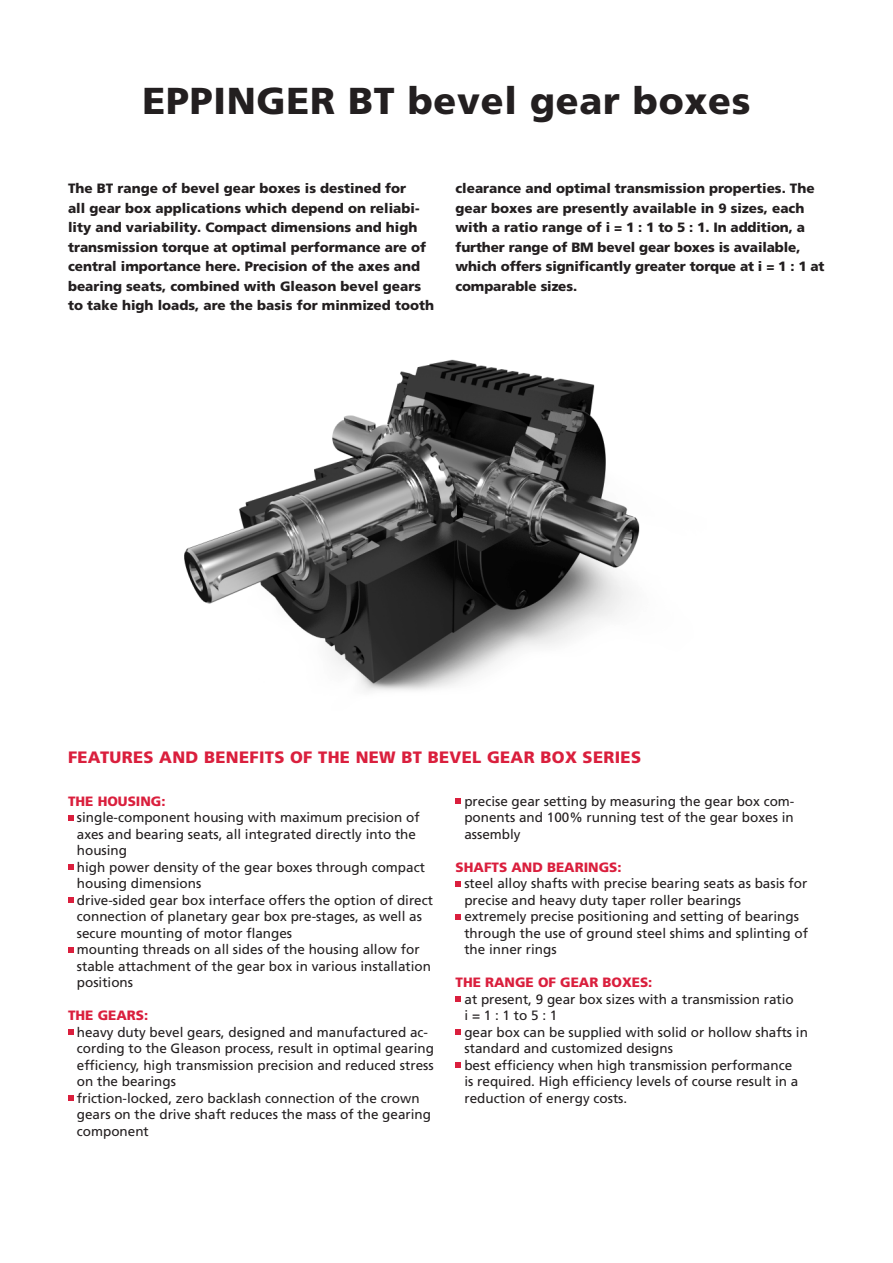
<style>
.page{position:relative;width:893px;height:1263px;background:#fff}
.page>*{position:absolute;margin:0;border:0;box-sizing:border-box;transform-origin:0 0}
.t1{font:900 37.5px "Frutiger";letter-spacing:.02em;color:#231f20}
.t2{font:900 16.5px "Frutiger";letter-spacing:.02em;color:#da1f3d}
.t3{font:13.5px/16.5px "Frutiger";color:#231f20}
.t4{font:900 13.5px/19.5px "Frutiger";color:#231f20}
.t5{font:900 13.5px "Frutiger";color:#da1f3d}
</style>
<div class="page">
<img style="left:184px;top:359px;width:456px;height:332px">
<svg style="left:68px;top:815px;width:5px;height:5px"></svg>
<svg style="left:68px;top:864px;width:5px;height:5px"></svg>
<svg style="left:68px;top:897px;width:5px;height:5px"></svg>
<svg style="left:68px;top:947px;width:5px;height:5px"></svg>
<svg style="left:68px;top:1029px;width:5px;height:5px"></svg>
<svg style="left:68px;top:1095px;width:5px;height:5px"></svg>
<svg style="left:455px;top:798px;width:6px;height:5px"></svg>
<svg style="left:455px;top:881px;width:6px;height:5px"></svg>
<svg style="left:455px;top:914px;width:6px;height:5px"></svg>
<svg style="left:455px;top:996px;width:6px;height:5px"></svg>
<svg style="left:455px;top:1029px;width:6px;height:5px"></svg>
<svg style="left:455px;top:1062px;width:6px;height:5px"></svg>
<h1 class="t1" style="left:142px;top:78px;width:610px">EPPINGER BT bevel gear boxes</h1>
<p class="t4" style="left:68px;top:179px;width:367px">The BT range of bevel gear boxes is destined for<br>all gear box applications which depend on reliabi&shy;lity and variability. Compact dimensions and high transmission torque at optimal performance are of central importance here. Precision of the axes and bearing seats, combined with Gleason bevel gears to take high loads, are the basis for minmized tooth</p>
<p class="t4" style="left:455px;top:179px;width:371px">clearance and optimal transmission properties. The gear boxes are presently available in 9 sizes, each with a ratio range of i = 1 : 1 to 5 : 1. In addition, a further range of BM bevel gear boxes is available, which offers significantly greater torque at i = 1 : 1 at comparable sizes.</p>
<p class="t2" style="left:68px;top:748px;width:575px">FEATURES AND BENEFITS OF THE NEW BT BEVEL GEAR BOX SERIES</p>
<p class="t5" style="left:68px;top:793px;width:99px">THE HOUSING:</p>
<p class="t3" style="left:77px;top:809px;width:358px">single-component housing with maximum precision of axes and bearing seats, all integrated directly into the housing<br>high power density of the gear boxes through compact housing dimensions<br>drive-sided gear box interface offers the option of direct connection of planetary gear box pre-stages, as well as secure mounting of motor flanges<br>mounting threads on all sides of the housing allow for stable attachment of the gear box in various installation positions</p>
<p class="t5" style="left:68px;top:1007px;width:82px">THE GEARS:</p>
<p class="t3" style="left:77px;top:1024px;width:359px">heavy duty bevel gears, designed and manufactured ac&shy;cording to the Gleason process, result in optimal gearing efficiency, high transmission precision and reduced stress on the bearings<br>friction-locked, zero backlash connection of the crown gears on the drive shaft reduces the mass of the gearing component</p>
<p class="t3" style="left:464px;top:793px;width:332px;text-align:justify">precise gear setting by measuring the gear box com&shy;ponents and 100% running test of the gear boxes in assembly</p>
<p class="t5" style="left:455px;top:859px;width:168px">SHAFTS AND BEARINGS:</p>
<p class="t3" style="left:464px;top:875px;width:345px">steel alloy shafts with precise bearing seats as basis for precise and heavy duty taper roller bearings<br>extremely precise positioning and setting of bearings through the use of ground steel shims and splinting of the inner rings</p>
<p class="t5" style="left:455px;top:974px;width:198px">THE RANGE OF GEAR BOXES:</p>
<p class="t3" style="left:464px;top:991px;width:345px">at present, 9 gear box sizes with a transmission ratio<br>i = 1 : 1 to 5 : 1<br>gear box can be supplied with solid or hollow shafts in standard and customized designs<br>best efficiency when high transmission performance<br>is required. High efficiency levels of course result in a reduction of energy costs.</p>
</div>
